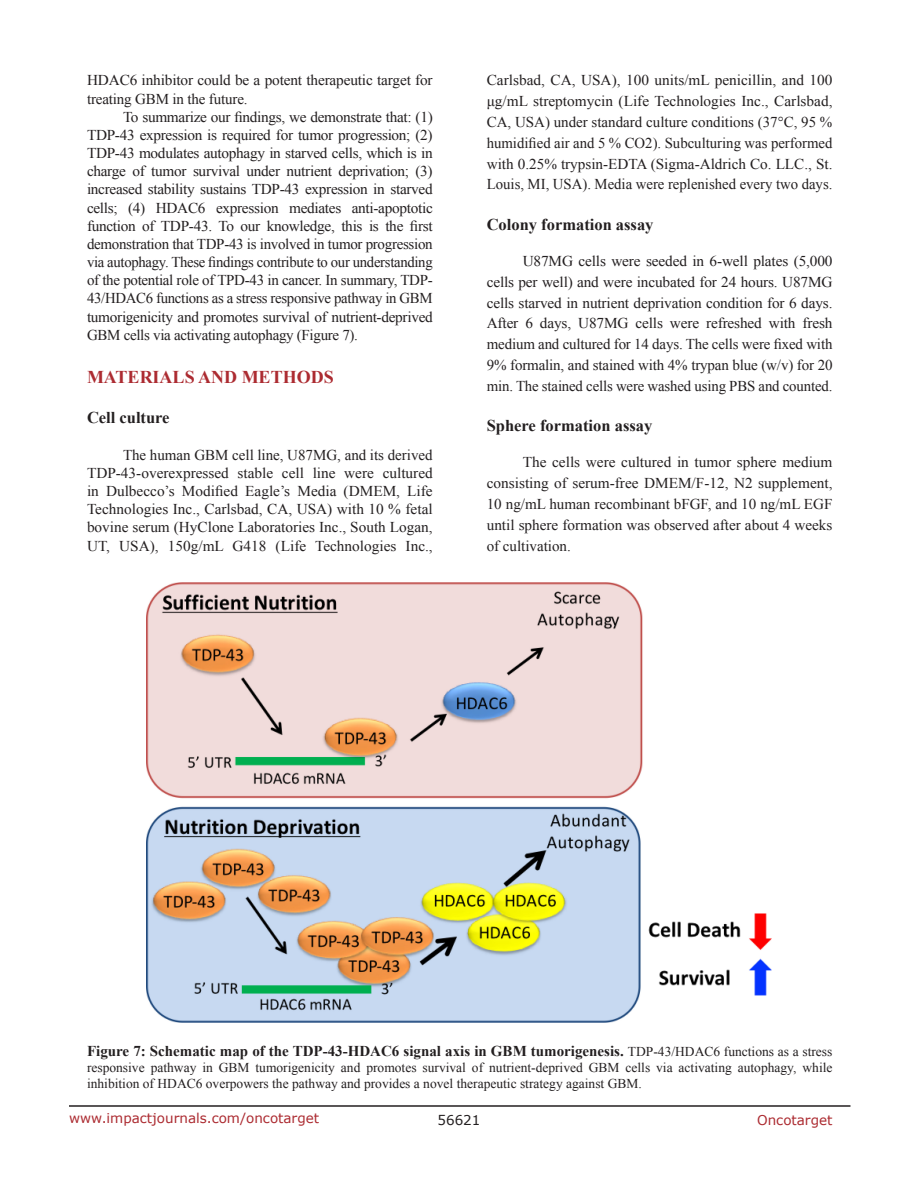
<style>
.page{position:relative;width:918px;height:1188px;background:#fff}
.page>*{position:absolute;margin:0;border:0;box-sizing:border-box;transform-origin:0 0}
.Heading{font:700 18px "Times New Roman";color:#ac2b31}
.SubHeading_middle{font:700 16.5px "Times New Roman";color:#231f20}
.SubHeading{font:700 16.5px "Times New Roman";color:#231f20}
.BodyText{font:15px/18.1px "Times New Roman";letter-spacing:-.01em;color:#231f20;text-align:justify}
.FigureText{font:700 15px "Times New Roman";color:#231f20}
.FigureText-2{font:13.5px/16.2px "Times New Roman";color:#231f20}
.t1{font:13.5px "Verdana";color:#ac2b31}
.t2{font:13.5px "Verdana";color:#231f20}
.s1{font-weight:400;font-size:13.5px}
</style>
<div class="page">
<hr style="left:69px;top:1105px;width:781px;height:2px;background:#231f20">
<img style="left:147px;top:583px;width:624px;height:440px">
<p class="BodyText" style="left:87px;top:71px;width:347px">HDAC6 inhibitor could be a potent therapeutic target for treating GBM in the future.</p>
<p class="BodyText" style="left:87px;top:107px;width:347px;text-indent:36px">To summarize our findings, we demonstrate that: (1)<br>TDP-43 expression is required for tumor progression; (2)<br>TDP-43 modulates autophagy in starved cells, which is in charge of tumor survival under nutrient deprivation; (3) increased stability sustains TDP-43 expression in starved cells; (4) HDAC6 expression mediates anti-apoptotic function of TDP-43. To our knowledge, this is the first demonstration that TDP-43 is involved in tumor progression via autophagy. These findings contribute to our understanding of the potential role of TPD-43 in cancer. In summary, TDP-43/HDAC6 functions as a stress responsive pathway in GBM tumorigenicity and promotes survival of nutrient-deprived GBM cells via activating autophagy (Figure 7).</p>
<p class="Heading" style="left:87px;top:364px;width:248px">MATERIALS AND METHODS</p>
<p class="SubHeading" style="left:87px;top:407px;width:84px">Cell culture</p>
<p class="BodyText" style="left:87px;top:445px;width:347px;text-indent:36px">The human GBM cell line, U87MG, and its derived TDP-43-overexpressed stable cell line were cultured in Dulbecco’s Modified Eagle’s Media (DMEM, Life Technologies Inc., Carlsbad, CA, USA) with 10 % fetal bovine serum (HyClone Laboratories Inc., South Logan, UT, USA), 150g/mL G418 (Life Technologies Inc.,</p>
<p class="BodyText" style="left:487px;top:70px;width:347px;line-height:20.9px">Carlsbad, CA, USA), 100 units/mL penicillin, and 100 μg/mL streptomycin (Life Technologies Inc., Carlsbad, CA, USA) under standard culture conditions (37°C, 95 % humidified air and 5 % CO2). Subculturing was performed with 0.25% trypsin-EDTA (Sigma-Aldrich Co. LLC., St.<br>Louis, MI, USA). Media were replenished every two days.</p>
<p class="SubHeading_middle" style="left:487px;top:213px;width:168px">Colony formation assay</p>
<p class="BodyText" style="left:487px;top:250px;width:347px;line-height:20.9px;text-indent:36px">U87MG cells were seeded in 6-well plates (5,000 cells per well) and were incubated for 24 hours. U87MG cells starved in nutrient deprivation condition for 6 days.<br>After 6 days, U87MG cells were refreshed with fresh medium and cultured for 14 days. The cells were fixed with 9% formalin, and stained with 4% trypan blue (w/v) for 20 min. The stained cells were washed using PBS and counted.</p>
<p class="SubHeading_middle" style="left:487px;top:414px;width:167px">Sphere formation assay</p>
<p class="BodyText" style="left:487px;top:452px;width:347px;line-height:20.9px;text-indent:36px">The cells were cultured in tumor sphere medium consisting of serum-free DMEM/F-12, N2 supplement, 10 ng/mL human recombinant bFGF, and 10 ng/mL EGF until sphere formation was observed after about 4 weeks of cultivation.</p>
<p class="FigureText" style="left:87px;top:1040px;width:747px">Figure 7: Schematic map of the TDP-43-HDAC6 signal axis in GBM tumorigenesis. <span class="s1">TDP-43/HDAC6 functions as a stress</span></p>
<p class="FigureText-2" style="left:87px;top:1059px;width:747px">responsive pathway in GBM tumorigenicity and promotes survival of nutrient-deprived GBM cells via activating autophagy, while inhibition of HDAC6 overpowers the pathway and provides a novel therapeutic strategy against GBM.</p>
<p class="t1" style="left:69px;top:1109px;width:252px">www.impactjournals.com/oncotarget</p>
<p class="t2" style="left:438px;top:1111px;width:44px">56621</p>
<p class="t1" style="left:757px;top:1111px;width:77px">Oncotarget</p>
</div>
